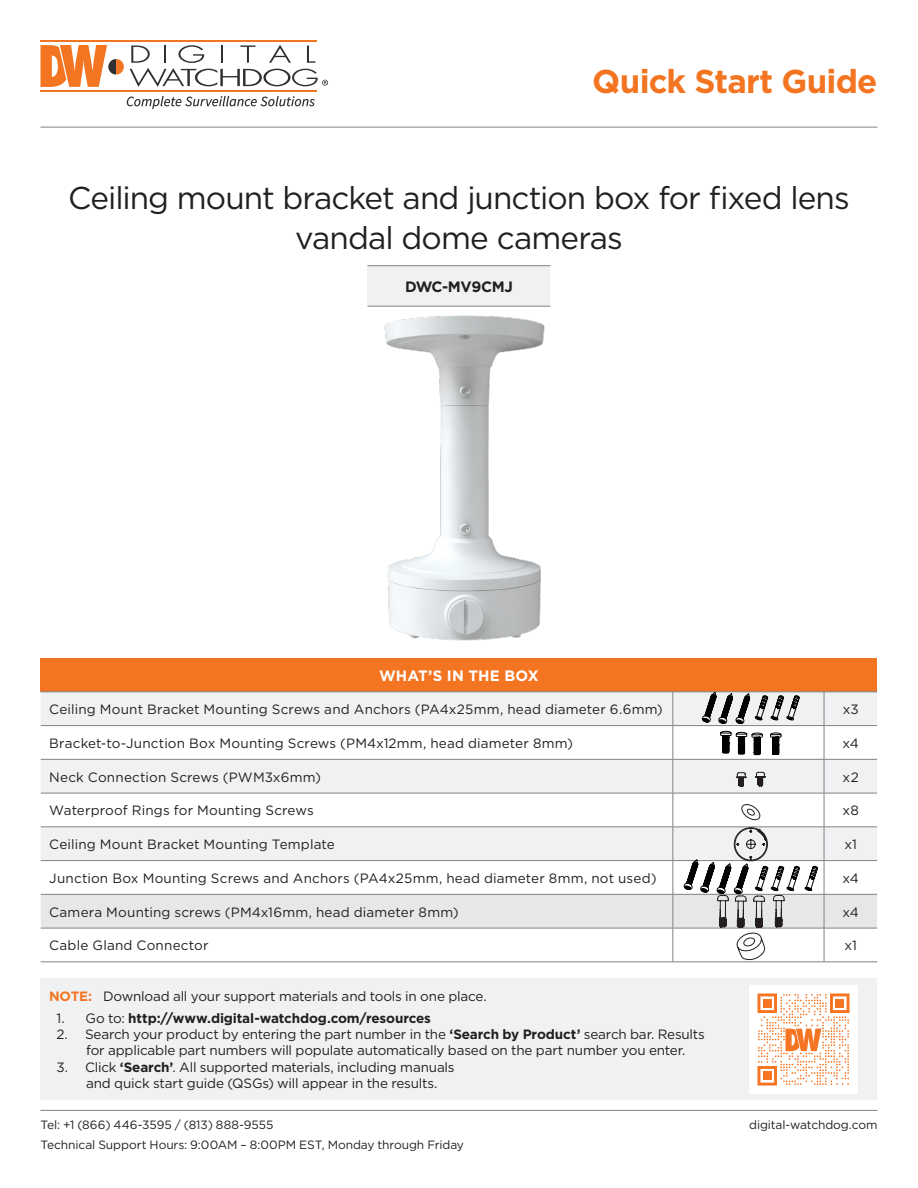
<style>
.page{position:relative;width:918px;height:1188px;background:#fff}
.page>*{position:absolute;margin:0;border:0;box-sizing:border-box;transform-origin:0 0}
.t1{font:700 33px "Gotham";letter-spacing:-.025em;color:#f47521}
.t2{font:31.5px/40.5px "Gotham";letter-spacing:-.03em;color:#231f20;text-align:center}
.t3{font:700 15px "Gotham";letter-spacing:.005em;color:#fff}
.t4{font:700 15px "Gotham";letter-spacing:-.025em;color:#231f20}
.t5{font:13.5px "Gotham";letter-spacing:-.005em;color:#231f20}
.t6{font:13.5px "Gotham";letter-spacing:.015em;color:#231f20}
.t7{font:700 13.5px "Gotham";letter-spacing:-.01em;color:#231f20}
.t8{font:12px "Gotham";letter-spacing:-.005em;color:#231f20}
.s1{font-weight:700;color:#f47521}
.s2{font-weight:400}
.s3{font-weight:700}
</style>
<div class="page">
<hr style="left:40px;top:127px;width:837px;height:1px;background:#808285">
<svg style="left:127px;top:96px;width:188px;height:13px"></svg>
<svg style="left:41px;top:45px;width:83px;height:42px"></svg>
<hr style="left:40px;top:90px;width:277px;height:2px;background:#f47521">
<hr style="left:40px;top:40px;width:277px;height:2px;background:#f47521">
<svg style="left:130px;top:45px;width:198px;height:42px"></svg>
<hr style="left:40px;top:1110px;width:838px;height:1px;background:#808285">
<div style="left:40px;top:979px;width:838px;height:121px;background:#f0f1f2"></div>
<div style="left:749px;top:985px;width:109px;height:109px;background:#fff"></div>
<svg style="left:758px;top:994px;width:92px;height:92px"></svg>
<div style="left:367px;top:266px;width:183px;height:40px;background:#f0f1f2"></div>
<hr style="left:367px;top:265px;width:183px;height:1px;background:#808285">
<hr style="left:367px;top:306px;width:183px;height:1px;background:#808285">
<img style="left:384px;top:315px;width:161px;height:326px">
<div style="left:41px;top:658px;width:836px;height:34px;background:#f47521"></div>
<div style="left:41px;top:693px;width:836px;height:32px;background:#f0f1f2"></div>
<svg style="left:41px;top:726px;width:836px;height:101px"></svg>
<hr style="left:673px;top:692px;width:1px;height:33px;background:#808285">
<hr style="left:824px;top:692px;width:53px;height:1px;background:#808285">
<hr style="left:824px;top:692px;width:1px;height:33px;background:#808285">
<hr style="left:673px;top:760px;width:1px;height:33px;background:#808285">
<hr style="left:824px;top:760px;width:1px;height:33px;background:#808285">
<hr style="left:673px;top:928px;width:1px;height:34px;background:#808285">
<hr style="left:824px;top:928px;width:1px;height:34px;background:#808285">
<hr style="left:673px;top:726px;width:1px;height:33px;background:#808285">
<hr style="left:824px;top:725px;width:53px;height:1px;background:#808285">
<hr style="left:824px;top:726px;width:1px;height:33px;background:#808285">
<hr style="left:824px;top:759px;width:53px;height:1px;background:#808285">
<hr style="left:673px;top:793px;width:1px;height:34px;background:#808285">
<hr style="left:824px;top:793px;width:53px;height:1px;background:#808285">
<hr style="left:824px;top:793px;width:1px;height:34px;background:#808285">
<hr style="left:824px;top:827px;width:53px;height:1px;background:#808285">
<hr style="left:824px;top:962px;width:53px;height:1px;background:#808285">
<hr style="left:41px;top:725px;width:632px;height:1px;background:#808285">
<hr style="left:673px;top:725px;width:151px;height:1px;background:#808285">
<hr style="left:41px;top:759px;width:632px;height:1px;background:#808285">
<hr style="left:673px;top:759px;width:151px;height:1px;background:#808285">
<hr style="left:41px;top:793px;width:632px;height:1px;background:#808285">
<hr style="left:673px;top:793px;width:151px;height:1px;background:#808285">
<hr style="left:41px;top:827px;width:632px;height:1px;background:#808285">
<hr style="left:673px;top:827px;width:151px;height:1px;background:#808285">
<hr style="left:41px;top:962px;width:632px;height:1px;background:#808285">
<hr style="left:673px;top:962px;width:151px;height:1px;background:#808285">
<hr style="left:41px;top:692px;width:632px;height:1px;background:#808285">
<hr style="left:673px;top:692px;width:151px;height:1px;background:#808285">
<div style="left:734px;top:827px;width:34px;height:34px;border:1px solid #231f20;border-radius:50%"></div>
<svg style="left:720px;top:731px;width:61px;height:24px"></svg>
<svg style="left:736px;top:772px;width:30px;height:15px"></svg>
<svg style="left:41px;top:828px;width:836px;height:133px"></svg>
<svg style="left:741px;top:804px;width:20px;height:18px"></svg>
<svg style="left:702px;top:692px;width:98px;height:32px"></svg>
<p class="t1" style="left:592px;top:60px;width:287px">Quick Start Guide</p>
<p class="t2" style="left:68px;top:177px;width:783px">Ceiling mount bracket and junction box for fixed lens vandal dome cameras</p>
<p class="t4" style="left:405px;top:277px;width:109px">DWC-MV9CMJ</p>
<p class="t3" style="left:379px;top:666px;width:161px">WHAT’S IN THE BOX</p>
<p class="t5" style="left:49px;top:701px;width:615px">Ceiling Mount Bracket Mounting Screws and Anchors (PA4x25mm, head diameter 6.6mm)</p>
<p class="t5" style="left:843px;top:701px;width:17px">x3</p>
<p class="t5" style="left:49px;top:734px;width:525px">Bracket-to-Junction Box Mounting Screws (PM4x12mm, head diameter 8mm)</p>
<p class="t5" style="left:842px;top:734px;width:18px">x4</p>
<p class="t6" style="left:49px;top:768px;width:273px">Neck Connection Screws (PWM3x6mm)</p>
<p class="t5" style="left:843px;top:768px;width:18px">x2</p>
<p class="t5" style="left:49px;top:802px;width:266px">Waterproof Rings for Mounting Screws</p>
<p class="t5" style="left:842px;top:802px;width:18px">x8</p>
<p class="t5" style="left:49px;top:836px;width:287px">Ceiling Mount Bracket Mounting Template</p>
<p class="t5" style="left:845px;top:836px;width:14px">x1</p>
<p class="t6" style="left:49px;top:869px;width:609px">Junction Box Mounting Screws and Anchors (PA4x25mm, head diameter 8mm, not used)</p>
<p class="t5" style="left:842px;top:869px;width:18px">x4</p>
<p class="t5" style="left:49px;top:903px;width:411px">Camera Mounting screws (PM4x16mm, head diameter 8mm)</p>
<p class="t5" style="left:842px;top:903px;width:18px">x4</p>
<p class="t6" style="left:49px;top:937px;width:161px">Cable Gland Connector</p>
<p class="t5" style="left:845px;top:937px;width:14px">x1</p>
<p class="t5" style="left:49px;top:988px;width:439px"><span class="s1">NOTE:</span> Download all your support materials and tools in one place.</p>
<p class="t7" style="left:56px;top:1009px;width:376px"><span class="s2">1. Go to:</span> http://www.digital-watchdog.com/resources</p>
<p class="t5" style="left:56px;top:1026px;width:650px">2. Search your product by entering the part number in the <span class="s3">‘Search by Product’</span> search bar. Results</p>
<p class="t5" style="left:86px;top:1042px;width:601px">for applicable part numbers will populate automatically based on the part number you enter.</p>
<p class="t5" style="left:56px;top:1058px;width:400px">3. Click <span class="s3">‘Search’</span>. All supported materials, including manuals</p>
<p class="t5" style="left:86px;top:1074px;width:353px">and quick start guide (QSGs) will appear in the results.</p>
<p class="t8" style="left:40px;top:1117px;width:234px">Tel: +1 (866) 446-3595 / (813) 888-9555</p>
<p class="t8" style="left:40px;top:1137px;width:425px">Technical Support Hours: 9:00AM – 8:00PM EST, Monday through Friday</p>
<p class="t8" style="left:749px;top:1117px;width:130px">digital-watchdog.com</p>
</div>
